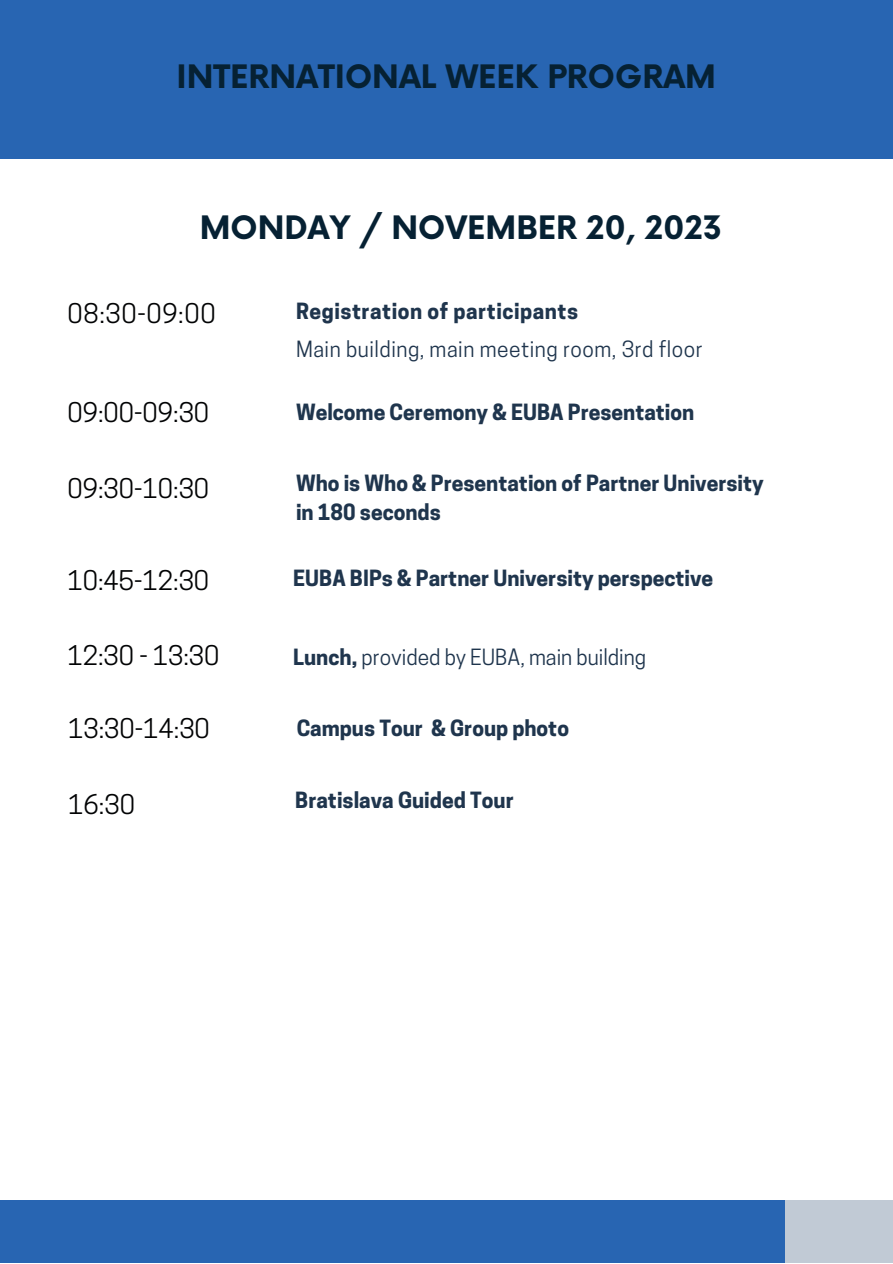
<style>
.page{position:relative;width:893px;height:1264px;background:#fff}
.page>*{position:absolute;margin:0;border:0;box-sizing:border-box;transform-origin:0 0}
.t1{font:700 31.5px "Now";color:#062133}
.t2{font:25.5px "Cooper Hewitt";color:#020304}
.t3{font:700 21px "Cooper Hewitt";color:#1f354d}
.t4{font:21px "Cooper Hewitt";letter-spacing:.025em;color:#1f354d}
.t5{font:21px "Cooper Hewitt";color:#1f354d}
.t6{font:700 21px "Cooper Hewitt";letter-spacing:.025em;color:#1f354d}
.s1{font-weight:700}
</style>
<div class="page">
<div style="left:0;top:0;width:892px;height:158px;background:#2865b2"></div>
<div style="left:0;top:1200px;width:825px;height:62px;background:#2865b2"></div>
<div style="left:785px;top:1200px;width:107px;height:62px;background:#c1cad5"></div>
<p class="t1" style="left:177px;top:59px;width:541px">INTERNATIONAL WEEK PROGRAM</p>
<p class="t1" style="left:200px;top:210px;width:524px">MONDAY / NOVEMBER 20, 2023</p>
<p class="t2" style="left:68px;top:303px;width:149px">08:30-09:00</p>
<p class="t6" style="left:296px;top:303px;width:283px">Registration of participants</p>
<p class="t4" style="left:296px;top:341px;width:408px">Main building, main meeting room, 3rd floor</p>
<p class="t2" style="left:68px;top:403px;width:143px">09:00-09:30</p>
<p class="t3" style="left:296px;top:404px;width:400px">Welcome Ceremony &amp; EUBA Presentation</p>
<p class="t2" style="left:68px;top:479px;width:143px">09:30-10:30</p>
<p class="t3" style="left:296px;top:475px;width:469px">Who is Who &amp; Presentation of Partner University</p>
<p class="t3" style="left:296px;top:504px;width:146px">in 180 seconds</p>
<p class="t2" style="left:68px;top:570px;width:143px">10:45-12:30</p>
<p class="t2" style="left:68px;top:646px;width:153px">12:30 - 13:30</p>
<p class="t3" style="left:293px;top:570px;width:421px">EUBA BIPs &amp; Partner University perspective</p>
<p class="t5" style="left:293px;top:649px;width:354px"><span class="s1">Lunch,</span> provided by EUBA, main building</p>
<p class="t2" style="left:68px;top:719px;width:143px">13:30-14:30</p>
<p class="t3" style="left:296px;top:720px;width:274px">Campus Tour &amp; Group photo</p>
<p class="t2" style="left:68px;top:795px;width:68px">16:30</p>
<p class="t3" style="left:295px;top:791px;width:220px">Bratislava Guided Tour</p>
</div>
